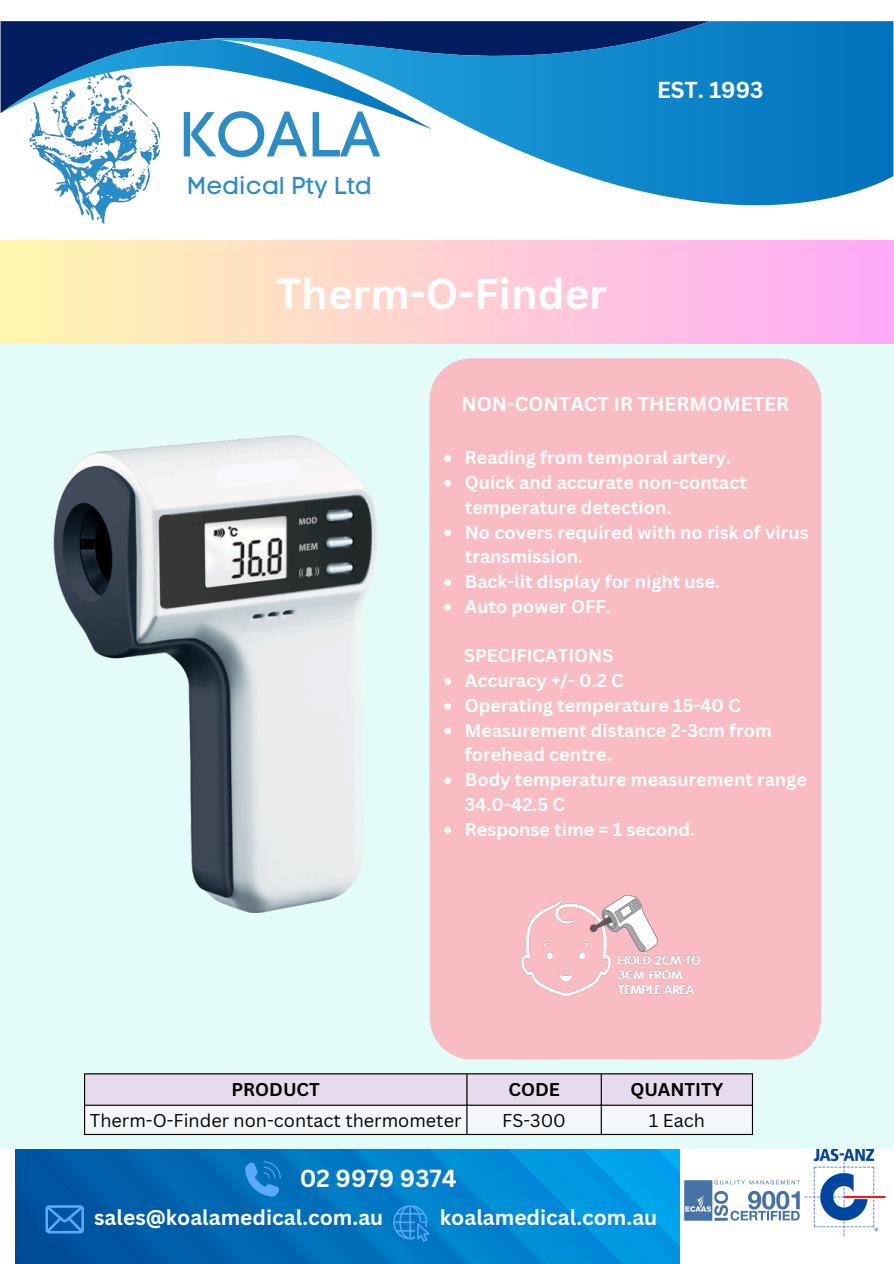
<style>
.page{position:relative;width:894px;height:1264px;background:#fff}
.page>*{position:absolute;margin:0;border:0;box-sizing:border-box;transform-origin:0 0}
.t1{font:63.3px "Code Pro Normal LC";color:#2b8cc6}
.t2{font:700 42px "Canva Sans";color:#fff}
.t3{font:24.45px "Code Pro Normal LC";color:#2b8cc6}
.t4{font:700 24px "Canva Sans";color:#fefefe}
.t5{font:700 22.5px "Canva Sans";color:#fefefe}
.t6{font:700 21px "Canva Sans";color:#fefefe}
.t7{font:700 19.5px "Canva Sans";color:#fff}
.t8{font:700 18px/24.8px "Canva Sans";color:#fff}
.t9{font:18px "Canva Sans";color:#000}
.t10{font:700 18px "Canva Sans";color:#000}
</style>
<div class="page">
<img style="left:15px;top:1149px;width:664px;height:114px">
<svg style="left:245px;top:1161px;width:36px;height:35px"></svg>
<svg style="left:45px;top:1205px;width:39px;height:28px"></svg>
<svg style="left:393px;top:1205px;width:36px;height:36px"></svg>
<img style="left:804px;top:1148px;width:81px;height:88px">
<img style="left:684px;top:1180px;width:116px;height:41px">
<img style="left:29px;top:130px;width:132px;height:94px">
<div style="left:1px;top:21px;width:198px;height:19px;background:#021d60"></div>
<svg style="left:199px;top:21px;width:694px;height:220px"></svg>
<svg style="left:1px;top:40px;width:431px;height:90px"></svg>
<div style="left:0;top:338px;width:892px;height:810px;background:#e4fcf8"></div>
<div style="left:429px;top:871px;width:391px;height:188px;background:#f8bcc2"></div>
<div style="left:0;top:241px;width:893px;height:102px;background:linear-gradient(to right,#fff7ad,#ffaaf8)"></div>
<img style="left:53px;top:435px;width:324px;height:478px">
<img style="left:514px;top:887px;width:193px;height:116px">
<svg style="left:216px;top:458px;width:84px;height:30px;background:#f7f5f8"></svg>
<div style="left:429px;top:358px;width:391px;height:513px;background:#f8bcc2"></div>
<svg style="left:444px;top:455px;width:7px;height:7px"></svg>
<svg style="left:444px;top:480px;width:7px;height:7px"></svg>
<svg style="left:444px;top:529px;width:7px;height:7px"></svg>
<svg style="left:444px;top:579px;width:7px;height:7px"></svg>
<svg style="left:444px;top:604px;width:7px;height:6px"></svg>
<svg style="left:444px;top:678px;width:7px;height:7px"></svg>
<svg style="left:444px;top:703px;width:7px;height:6px"></svg>
<svg style="left:444px;top:727px;width:7px;height:7px"></svg>
<svg style="left:444px;top:777px;width:7px;height:7px"></svg>
<svg style="left:444px;top:826px;width:7px;height:7px"></svg>
<svg style="left:85px;top:1074px;width:666px;height:59px"></svg>
<hr style="left:84px;top:1074px;width:1px;height:59px;background:#000">
<hr style="left:466px;top:1074px;width:1px;height:59px;background:#000">
<hr style="left:600px;top:1074px;width:1px;height:59px;background:#000">
<hr style="left:751px;top:1074px;width:1px;height:59px;background:#000">
<hr style="left:84px;top:1073px;width:668px;height:1px;background:#000">
<hr style="left:84px;top:1104px;width:668px;height:1px;background:#000">
<hr style="left:84px;top:1133px;width:668px;height:1px;background:#000">
<p class="t1" style="left:178px;top:96px;width:203px">KOALA</p>
<p class="t3" style="left:187px;top:170px;width:186px">Medical Pty Ltd</p>
<h1 class="t2" style="left:276px;top:264px;width:332px">Therm-O-Finder</h1>
<p class="t5" style="left:656px;top:74px;width:108px">EST. 1993</p>
<p class="t7" style="left:461px;top:390px;width:329px">NON-CONTACT IR THERMOMETER</p>
<p class="t8" style="left:464px;top:445px;width:268px">Reading from temporal artery.</p>
<p class="t8" style="left:464px;top:469px;width:283px">Quick and accurate non-contact temperature detection.</p>
<p class="t8" style="left:464px;top:519px;width:345px">No covers required with no risk of virus transmission.</p>
<p class="t8" style="left:464px;top:568px;width:257px">Back-lit display for night use.</p>
<p class="t8" style="left:464px;top:593px;width:147px">Auto power OFF.</p>
<p class="t8" style="left:464px;top:643px;width:151px">SPECIFICATIONS</p>
<p class="t8" style="left:464px;top:667px;width:160px">Accuracy +/- 0.2 C</p>
<p class="t8" style="left:464px;top:692px;width:277px">Operating temperature 15-40 C</p>
<p class="t8" style="left:464px;top:717px;width:308px">Measurement distance 2-3cm from forehead centre.</p>
<p class="t8" style="left:464px;top:766px;width:343px">Body temperature measurement range<br>34.0-42.5 C</p>
<p class="t8" style="left:464px;top:816px;width:232px">Response time = 1 second.</p>
<p class="t10" style="left:231px;top:1076px;width:90px">PRODUCT</p>
<p class="t10" style="left:508px;top:1076px;width:53px">CODE</p>
<p class="t10" style="left:630px;top:1076px;width:94px">QUANTITY</p>
<h3 class="t9" style="left:90px;top:1107px;width:373px">Therm-O-Finder non-contact thermometer</h3>
<p class="t9" style="left:502px;top:1107px;width:65px">FS-300</p>
<h6 class="t9" style="left:648px;top:1107px;width:58px">1 Each</h6>
<p class="t4" style="left:299px;top:1161px;width:158px">02 9979 9374</p>
<p class="t6" style="left:94px;top:1201px;width:290px">sales@koalamedical.com.au</p>
<p class="t6" style="left:440px;top:1201px;width:219px">koalamedical.com.au</p>
</div>
